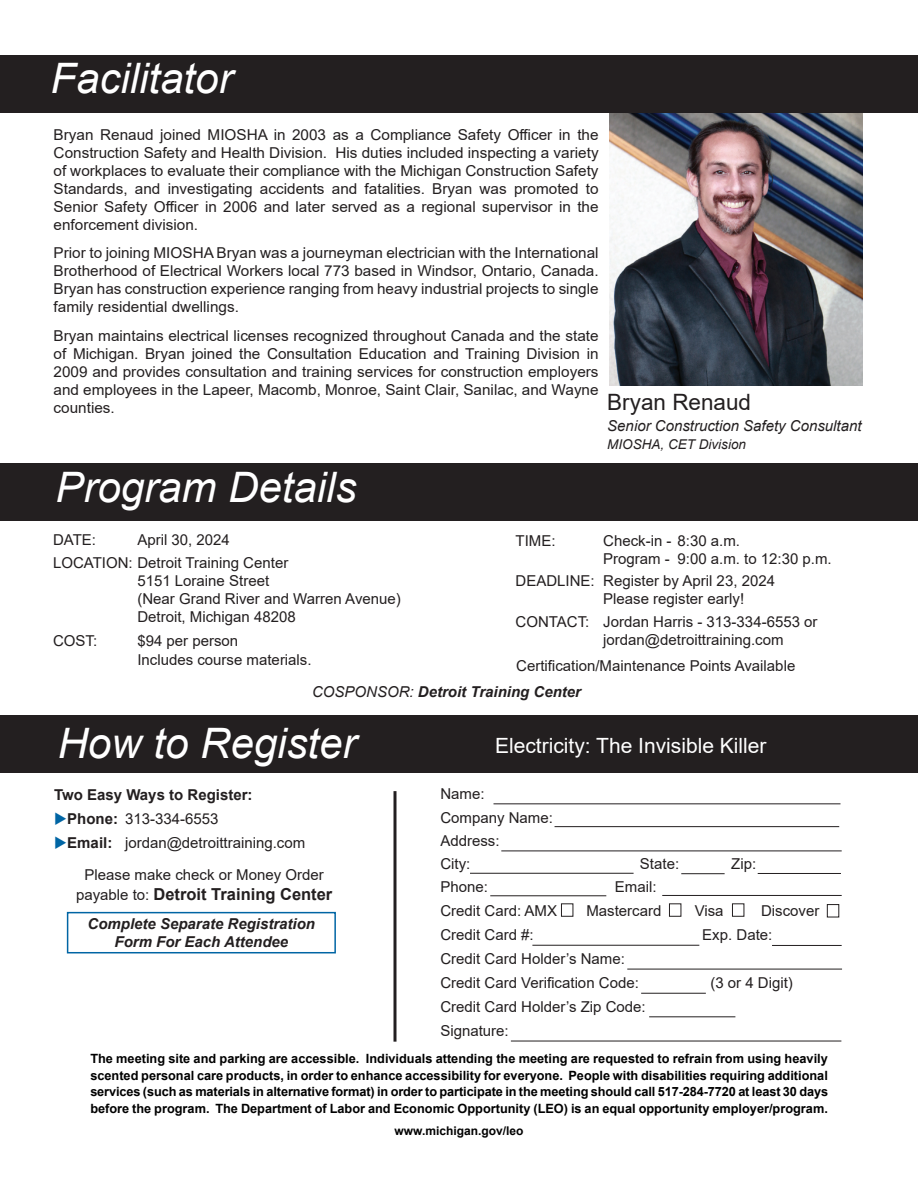
<style>
.page{position:relative;width:918px;height:1188px;background:#fff}
.page>*{position:absolute;margin:0;border:0;box-sizing:border-box;transform-origin:0 0}
.t1{font:italic 42px "Arial";color:#fff}
.t2{font:22.5px "Arial";color:#231f20}
.t3{font:21px "Arial";color:#fff}
.t4{font:700 16.5px "Arial";color:#231f20}
.t5{font:15px/18px "Arial";color:#231f20}
.t6{font:italic 700 15px/18px "Arial";color:#231f20;text-align:center}
.t7{font:italic 15px "Arial";color:#231f20}
.t8{font:700 15px "Arial";color:#231f20}
.t9{font:italic 13.5px "Arial";color:#231f20}
.t10{font:700 12.75px/16.5px "Arial";color:#000;text-align:justify}
.t11{font:700 12px "Arial";color:#000}
.s1{font-weight:400}
.s2{color:#0065a4}
.s3{font-weight:700}
.s4{font-weight:400;font-size:15px}
</style>
<div class="page">
<img style="left:610px;top:112px;width:253px;height:274px">
<div style="left:0;top:463px;width:918px;height:58px;background:#231f20"></div>
<div style="left:0;top:715px;width:918px;height:58px;background:#231f20"></div>
<div style="left:0;top:55px;width:918px;height:57px;background:#231f20"></div>
<hr style="left:394px;top:791px;width:3px;height:251px;background:#231f20">
<hr style="left:494px;top:804px;width:347px;height:1px;background:#231f20">
<hr style="left:470px;top:873px;width:164px;height:1px;background:#231f20">
<hr style="left:681px;top:873px;width:44px;height:1px;background:#231f20">
<hr style="left:758px;top:873px;width:83px;height:1px;background:#231f20">
<hr style="left:662px;top:895px;width:180px;height:1px;background:#231f20">
<hr style="left:501px;top:851px;width:341px;height:1px;background:#231f20">
<hr style="left:490px;top:896px;width:116px;height:1px;background:#231f20">
<hr style="left:772px;top:945px;width:70px;height:1px;background:#231f20">
<hr style="left:641px;top:993px;width:65px;height:1px;background:#231f20">
<hr style="left:532px;top:945px;width:167px;height:1px;background:#231f20">
<hr style="left:627px;top:969px;width:215px;height:1px;background:#231f20">
<hr style="left:511px;top:1041px;width:330px;height:1px;background:#231f20">
<hr style="left:555px;top:826px;width:284px;height:1px;background:#231f20">
<div style="left:732px;top:904px;width:12px;height:12px;border:1px solid #231f20"></div>
<div style="left:669px;top:904px;width:12px;height:12px;border:1px solid #231f20"></div>
<div style="left:561px;top:904px;width:12px;height:12px;border:1px solid #231f20"></div>
<hr style="left:649px;top:1017px;width:86px;height:1px;background:#231f20">
<div style="left:827px;top:904px;width:12px;height:13px;border:1px solid #231f20"></div>
<div style="left:67px;top:912px;width:269px;height:41px;border:2px solid #0065a4"></div>
<h1 class="t1" style="left:51px;top:51px;width:184px">Facilitator</h1>
<p class="t5" style="left:54px;top:125px;width:547px;text-align:justify">Bryan Renaud joined MIOSHA in 2003 as a Compliance Safety Officer in the Construction Safety and Health Division. His duties included inspecting a variety of workplaces to evaluate their compliance with the Michigan Construction Safety Standards, and investigating accidents and fatalities. Bryan was promoted to Senior Safety Officer in 2006 and later served as a regional supervisor in the enforcement division.</p>
<p class="t5" style="left:54px;top:244px;width:547px;text-align:justify">Prior to joining MIOSHA Bryan was a journeyman electrician with the International Brotherhood of Electrical Workers local 773 based in Windsor, Ontario, Canada.<br>Bryan has construction experience ranging from heavy industrial projects to single family residential dwellings.</p>
<p class="t5" style="left:54px;top:327px;width:547px;text-align:justify">Bryan maintains electrical licenses recognized throughout Canada and the state of Michigan. Bryan joined the Consultation Education and Training Division in 2009 and provides consultation and training services for construction employers and employees in the Lapeer, Macomb, Monroe, Saint Clair, Sanilac, and Wayne counties.</p>
<h1 class="t1" style="left:55px;top:460px;width:303px">Program Details</h1>
<h2 class="t2" style="left:607px;top:387px;width:145px">Bryan Renaud</h2>
<p class="t7" style="left:607px;top:416px;width:256px">Senior Construction Safety Consultant</p>
<p class="t9" style="left:607px;top:435px;width:140px">MIOSHA, CET Division</p>
<p class="t5" style="left:53px;top:528px;width:237px;line-height:22.5px;text-indent:84px">April 30, 2024<br>LOCATION: Detroit Training Center</p>
<p class="t5" style="left:137px;top:571px;width:265px">5151 Loraine Street<br>(Near Grand River and Warren Avenue)<br>Detroit, Michigan 48208</p>
<p class="t5" style="left:53px;top:631px;width:46px">COST:</p>
<p class="t5" style="left:137px;top:630px;width:176px;line-height:19.5px">$94 per person<br>Includes course materials.</p>
<p class="t5" style="left:53px;top:531px;width:45px">DATE:</p>
<p class="t5" style="left:516px;top:531px;width:42px">TIME:</p>
<p class="t5" style="left:603px;top:531px;width:230px">Check-in - 8:30 a.m.<br>Program - 9:00 a.m. to 12:30 p.m.</p>
<p class="t5" style="left:603px;top:572px;width:173px;text-indent:-88px">DEADLINE: Register by April 23, 2024<br>Please register early!</p>
<p class="t5" style="left:603px;top:612px;width:216px;text-indent:-88px">CONTACT: Jordan Harris - 313-334-6553 or jordan@detroittraining.com</p>
<p class="t5" style="left:516px;top:656px;width:281px">Certification/Maintenance Points Available</p>
<p class="t6" style="left:312px;top:683px;width:270px"><span class="s1">COSPONSOR:</span> Detroit Training Center</p>
<h1 class="t1" style="left:58px;top:716px;width:300px">How to Register</h1>
<p class="t8" style="left:54px;top:784px;width:200px">Two Easy Ways to Register:</p>
<p class="t5" style="left:54px;top:809px;width:166px"><span class="s2">◆</span><span class="s3">Phone:</span> 313-334-6553</p>
<p class="t5" style="left:54px;top:833px;width:253px"><span class="s2">◆</span><span class="s3">Email:</span> jordan@detroittraining.com</p>
<p class="t5" style="left:85px;top:866px;width:241px">Please make check or Money Order</p>
<p class="t4" style="left:76px;top:883px;width:258px"><span class="s4">payable to:</span> Detroit Training Center</p>
<p class="t6" style="left:88px;top:915px;width:229px">Complete Separate Registration<br>Form For Each Attendee</p>
<h3 class="t3" style="left:495px;top:731px;width:273px">Electricity: The Invisible Killer</h3>
<p class="t5" style="left:440px;top:782px;width:114px;line-height:23.2px">Name:<br>Company Name:<br>Address:<br>City:</p>
<p class="t5" style="left:640px;top:855px;width:41px">State:</p>
<p class="t5" style="left:731px;top:855px;width:27px">Zip:</p>
<p class="t5" style="left:440px;top:878px;width:49px">Phone:</p>
<p class="t5" style="left:615px;top:878px;width:43px">Email:</p>
<p class="t5" style="left:440px;top:902px;width:118px">Credit Card: AMX</p>
<p class="t5" style="left:586px;top:902px;width:77px">Mastercard</p>
<p class="t5" style="left:695px;top:902px;width:30px">Visa</p>
<p class="t5" style="left:761px;top:902px;width:60px">Discover</p>
<p class="t5" style="left:440px;top:926px;width:95px">Credit Card #:</p>
<p class="t5" style="left:702px;top:926px;width:72px">Exp. Date:</p>
<p class="t5" style="left:440px;top:947px;width:200px;line-height:24px">Credit Card Holder’s Name:<br>Credit Card Verification Code:</p>
<p class="t5" style="left:710px;top:974px;width:84px">(3 or 4 Digit)</p>
<p class="t5" style="left:440px;top:995px;width:207px;line-height:24px">Credit Card Holder’s Zip Code:<br>Signature:</p>
<p class="t10" style="left:90px;top:1051px;width:739px">The meeting site and parking are accessible. Individuals attending the meeting are requested to refrain from using heavily scented personal care products, in order to enhance accessibility for everyone. People with disabilities requiring additional services (such as materials in alternative format) in order to participate in the meeting should call 517-284-7720 at least 30 days before the program. The Department of Labor and Economic Opportunity (LEO) is an equal opportunity employer/program.</p>
<p class="t11" style="left:395px;top:1123px;width:130px">www.michigan.gov/leo</p>
</div>
